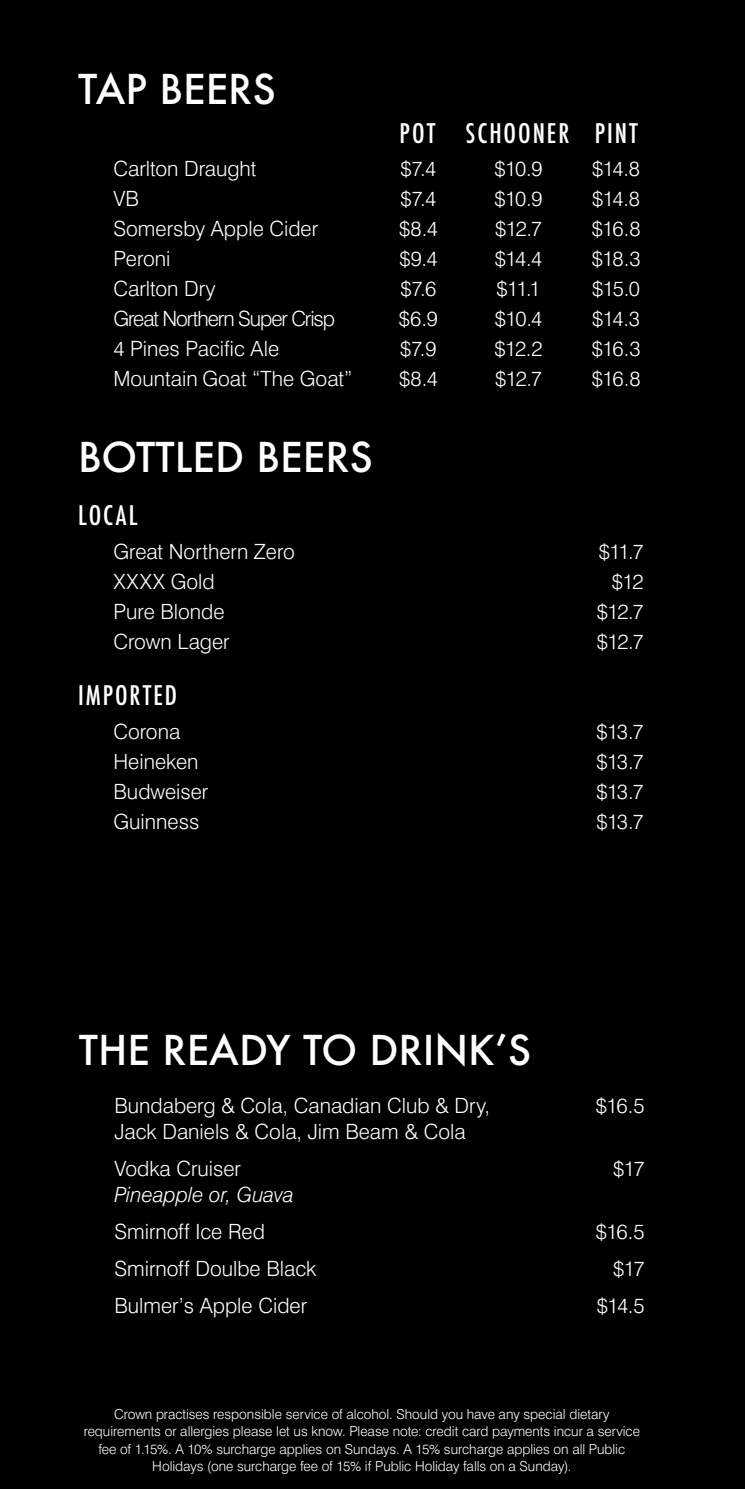
<style>
.page{position:relative;width:745px;height:1489px;background:#fff}
.page>*{position:absolute;margin:0;border:0;box-sizing:border-box;transform-origin:0 0}
.Main_Heading{font:500 40px "Futura";color:#fff}
.List_text{font:500 40px "Futura";color:#fff}
.Drink_name{font:500 condensed 26.25px "Futura";letter-spacing:.075em;color:#fff}
.List_text-2{font:300 21px "Swiss 721 BT";color:#fff}
.List_text-3{font:300 21px "Swiss 721 BT";letter-spacing:-.05em;color:#fff}
.List_text-4{font:italic 300 21px "Swiss 721 BT";color:#fff}
.List_text-5{font:300 21px "Swiss 721 BT";letter-spacing:.02em;color:#fff}
.t1{font:300 13.75px/17.5px "Swiss 721 BT";color:#fff;text-align:center}
</style>
<div class="page">
<div style="left:0;top:0;width:744px;height:1488px;background:#000"></div>
<p class="Main_Heading" style="left:78px;top:62px;width:199px">TAP BEERS</p>
<p class="Drink_name" style="left:399px;top:116px;width:239px">POT SCHOONER PINT</p>
<p class="List_text-2" style="left:113px;top:156px;width:144px">Carlton Draught</p>
<p class="List_text-2" style="left:400px;top:156px;width:37px">$7.4</p>
<p class="List_text-2" style="left:494px;top:156px;width:50px">$10.9</p>
<p class="List_text-2" style="left:592px;top:156px;width:49px">$14.8</p>
<p class="List_text-2" style="left:113px;top:186px;width:27px">VB</p>
<p class="List_text-2" style="left:400px;top:186px;width:37px">$7.4</p>
<p class="List_text-2" style="left:494px;top:186px;width:50px">$10.9</p>
<p class="List_text-2" style="left:592px;top:186px;width:49px">$14.8</p>
<p class="List_text-2" style="left:113px;top:216px;width:206px">Somersby Apple Cider</p>
<p class="List_text-2" style="left:399px;top:216px;width:40px">$8.4</p>
<p class="List_text-2" style="left:495px;top:216px;width:48px">$12.7</p>
<p class="List_text-2" style="left:591px;top:216px;width:50px">$16.8</p>
<p class="List_text-2" style="left:113px;top:246px;width:58px">Peroni</p>
<p class="List_text-2" style="left:399px;top:246px;width:40px">$9.4</p>
<p class="List_text-2" style="left:494px;top:246px;width:49px">$14.4</p>
<p class="List_text-2" style="left:591px;top:246px;width:50px">$18.3</p>
<p class="List_text-2" style="left:113px;top:276px;width:103px">Carlton Dry</p>
<p class="List_text-2" style="left:400px;top:276px;width:37px">$7.6</p>
<p class="List_text-2" style="left:496px;top:276px;width:45px">$11.1</p>
<p class="List_text-2" style="left:592px;top:276px;width:49px">$15.0</p>
<p class="List_text-3" style="left:113px;top:306px;width:223px">Great Northern Super Crisp</p>
<p class="List_text-2" style="left:398px;top:306px;width:41px">$6.9</p>
<p class="List_text-2" style="left:494px;top:306px;width:49px">$10.4</p>
<p class="List_text-2" style="left:592px;top:306px;width:49px">$14.3</p>
<p class="List_text-2" style="left:113px;top:336px;width:167px">4 Pines Pacific Ale</p>
<p class="List_text-2" style="left:400px;top:336px;width:38px">$7.9</p>
<p class="List_text-2" style="left:494px;top:336px;width:49px">$12.2</p>
<p class="List_text-2" style="left:591px;top:336px;width:50px">$16.3</p>
<p class="List_text-2" style="left:113px;top:366px;width:240px">Mountain Goat “The Goat”</p>
<p class="List_text-2" style="left:399px;top:366px;width:40px">$8.4</p>
<p class="List_text-2" style="left:495px;top:366px;width:48px">$12.7</p>
<p class="List_text-2" style="left:591px;top:366px;width:50px">$16.8</p>
<p class="List_text" style="left:78px;top:430px;width:296px">BOTTLED BEERS</p>
<p class="Drink_name" style="left:78px;top:498px;width:61px">LOCAL</p>
<p class="List_text-2" style="left:113px;top:538px;width:183px">Great Northern Zero</p>
<p class="List_text-2" style="left:598px;top:538px;width:47px">$11.7</p>
<p class="List_text-5" style="left:113px;top:568px;width:103px">XXXX Gold</p>
<p class="List_text-2" style="left:611px;top:568px;width:33px">$12</p>
<p class="List_text-2" style="left:113px;top:598px;width:112px">Pure Blonde</p>
<p class="List_text-2" style="left:596px;top:598px;width:48px">$12.7</p>
<p class="List_text-2" style="left:113px;top:628px;width:118px">Crown Lager</p>
<p class="List_text-2" style="left:596px;top:628px;width:48px">$12.7</p>
<p class="Drink_name" style="left:78px;top:678px;width:101px">IMPORTED</p>
<p class="List_text-2" style="left:113px;top:718px;width:68px">Corona</p>
<p class="List_text-2" style="left:596px;top:718px;width:49px">$13.7</p>
<p class="List_text-2" style="left:113px;top:748px;width:86px">Heineken</p>
<p class="List_text-2" style="left:596px;top:748px;width:49px">$13.7</p>
<p class="List_text-2" style="left:113px;top:778px;width:96px">Budweiser</p>
<p class="List_text-2" style="left:596px;top:778px;width:49px">$13.7</p>
<p class="List_text-2" style="left:113px;top:808px;width:87px">Guinness</p>
<p class="List_text-2" style="left:596px;top:808px;width:49px">$13.7</p>
<p class="Main_Heading" style="left:79px;top:1022px;width:453px">THE READY TO DRINK’S</p>
<p class="List_text-2" style="left:114px;top:1092px;width:377px">Bundaberg &amp; Cola, Canadian Club &amp; Dry,</p>
<p class="List_text-2" style="left:595px;top:1092px;width:50px">$16.5</p>
<p class="List_text-2" style="left:114px;top:1118px;width:352px">Jack Daniels &amp; Cola, Jim Beam &amp; Cola</p>
<p class="List_text-2" style="left:114px;top:1155px;width:128px">Vodka Cruiser</p>
<p class="List_text-2" style="left:613px;top:1155px;width:33px">$17</p>
<p class="List_text-4" style="left:114px;top:1181px;width:181px">Pineapple or, Guava</p>
<p class="List_text-2" style="left:114px;top:1218px;width:152px">Smirnoff Ice Red</p>
<p class="List_text-2" style="left:595px;top:1218px;width:50px">$16.5</p>
<p class="List_text-2" style="left:114px;top:1255px;width:203px">Smirnoff Doulbe Black</p>
<p class="List_text-2" style="left:613px;top:1255px;width:33px">$17</p>
<p class="List_text-2" style="left:114px;top:1293px;width:194px">Bulmer’s Apple Cider</p>
<p class="List_text-2" style="left:596px;top:1293px;width:49px">$14.5</p>
<p class="t1" style="left:84px;top:1404px;width:557px">Crown practises responsible service of alcohol. Should you have any special dietary requirements or allergies please let us know. Please note: credit card payments incur a service fee of 1.15%. A 10% surcharge applies on Sundays. A 15% surcharge applies on all Public Holidays (one surcharge fee of 15% if Public Holiday falls on a Sunday).</p>
</div>
